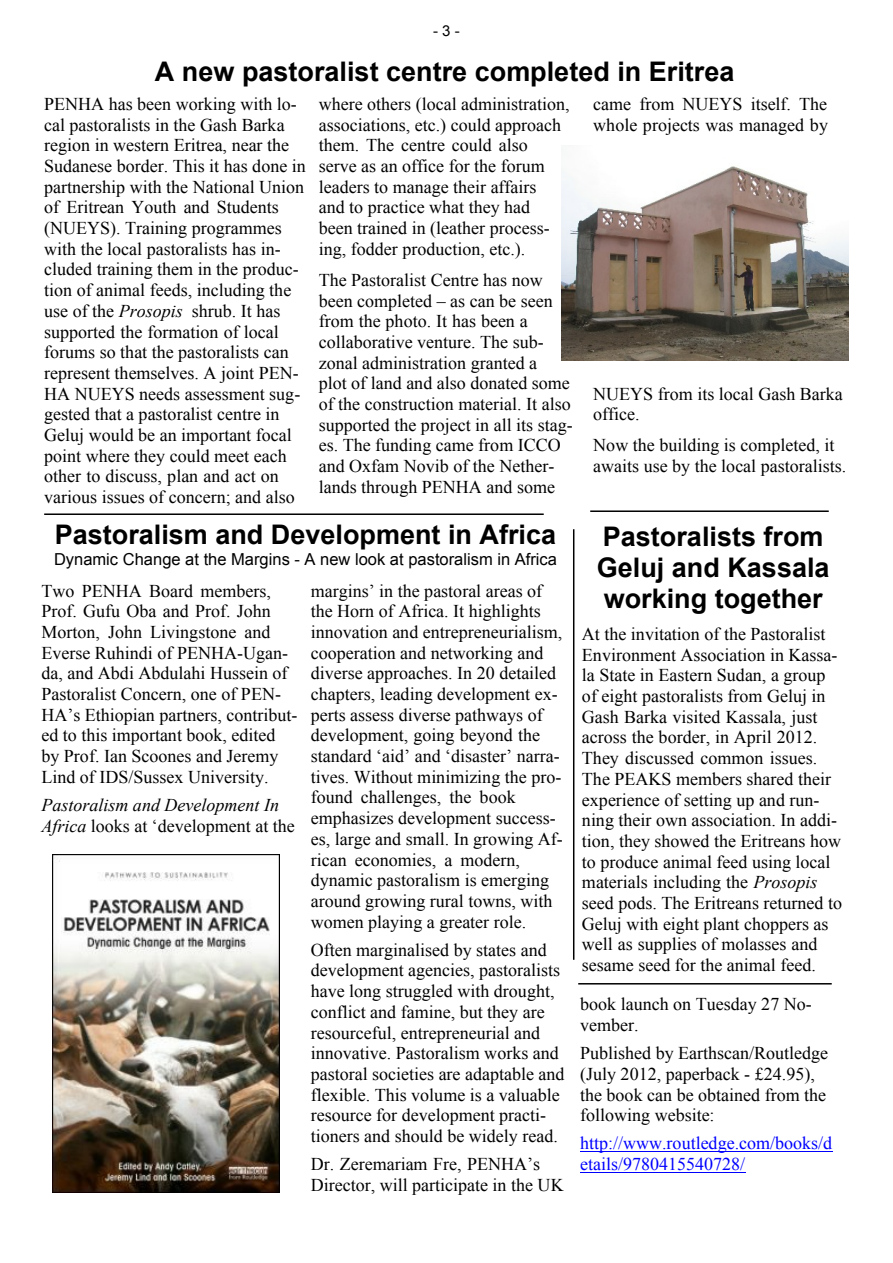
<style>
.page{position:relative;width:893px;height:1263px;background:#fff}
.page>*{position:absolute;margin:0;border:0;box-sizing:border-box;transform-origin:0 0}
.t1{font:700 27px/30.9px "Arial";color:#000}
.t2{font:18px/20.7px "Times New Roman";color:#000}
.t3{font:italic 18px/20.7px "Times New Roman";color:#000}
.t4{font:18px/20.7px "Times New Roman";color:#00f}
.t5{font:16.5px "Arial";color:#000}
.t6{font:15px "Arial";color:#000}
.s1{font-style:italic}
.s2{font-style:normal}
</style>
<div class="page">
<hr style="left:580px;top:1151px;width:252px;height:1px;background:#00f">
<hr style="left:580px;top:1172px;width:165px;height:1px;background:#00f">
<img style="left:53px;top:855px;width:227px;height:337px">
<img style="left:562px;top:166px;width:287px;height:194px">
<hr style="left:44px;top:513px;width:500px;height:2px;background:#000">
<hr style="left:573px;top:529px;width:1px;height:431px;background:#000">
<hr style="left:578px;top:983px;width:254px;height:1px;background:#000">
<hr style="left:590px;top:510px;width:239px;height:2px;background:#000">
<p class="t6" style="left:433px;top:25px;width:28px">- 3 -</p>
<h1 class="t1" style="left:155px;top:59px;width:581px">A new pastoralist centre completed in Eritrea</h1>
<p class="t2" style="left:44px;top:95px;width:263px">PENHA has been working with lo&shy;cal pastoralists in the Gash Barka region in western Eritrea, near the Sudanese border. This it has done in partnership with the National Union of Eritrean Youth and Students (NUEYS). Training programmes with the local pastoralists has in&shy;cluded training them in the produc&shy;tion of animal feeds, including the use of the <span class="s1">Prosopis</span> shrub. It has supported the formation of local forums so that the pastoralists can represent themselves. A joint PEN-HA NUEYS needs assessment sug&shy;gested that a pastoralist centre in Geluj would be an important focal point where they could meet each other to discuss, plan and act on various issues of concern; and also</p>
<p class="t2" style="left:319px;top:95px;width:252px">where others (local administration, associations, etc.) could approach them. The centre could also serve as an office for the forum leaders to manage their affairs<br>and to practice what they had<br>been trained in (leather process&shy;ing, fodder production, etc.).</p>
<p class="t2" style="left:319px;top:271px;width:256px">The Pastoralist Centre has now been completed – as can be seen from the photo. It has been a collaborative venture. The sub&shy;zonal administration granted a<br>plot of land and also donated some of the construction material. It also supported the project in all its stag&shy;es. The funding came from ICCO and Oxfam Novib of the Nether&shy;lands through PENHA and some</p>
<p class="t2" style="left:593px;top:95px;width:236px">came from NUEYS itself. The whole projects was managed by</p>
<p class="t2" style="left:593px;top:385px;width:251px">NUEYS from its local Gash Barka office.</p>
<p class="t2" style="left:593px;top:437px;width:254px">Now the building is completed, it awaits use by the local pastoralists.</p>
<h1 class="t1" style="left:55px;top:521px;width:503px">Pastoralism and Development in Africa</h1>
<p class="t5" style="left:54px;top:553px;width:504px">Dynamic Change at the Margins - A new look at pastoralism in Africa</p>
<p class="t2" style="left:41px;top:582px;width:258px">Two PENHA Board members,<br>Prof. Gufu Oba and Prof. John<br>Morton, John Livingstone and<br>Everse Ruhindi of PENHA-Ugan&shy;da, and Abdi Abdulahi Hussein of<br>Pastoralist Concern, one of PEN-<br>HA’s Ethiopian partners, contribut&shy;ed to this important book, edited by Prof. Ian Scoones and Jeremy<br>Lind of IDS/Sussex University.</p>
<p class="t3" style="left:41px;top:796px;width:255px">Pastoralism and Development In<br>Africa <span class="s2">looks at ‘development at the</span></p>
<p class="t2" style="left:311px;top:582px;width:254px">margins’ in the pastoral areas of the Horn of Africa. It highlights innovation and entrepreneurialism, cooperation and networking and diverse approaches. In 20 detailed chapters, leading development ex&shy;perts assess diverse pathways of development, going beyond the standard ‘aid’ and ‘disaster’ narra&shy;tives. Without minimizing the pro&shy;found challenges, the book emphasizes development success&shy;es, large and small. In growing Af&shy;rican economies, a modern, dynamic pastoralism is emerging around growing rural towns, with women playing a greater role.</p>
<p class="t2" style="left:311px;top:941px;width:255px">Often marginalised by states and development agencies, pastoralists have long struggled with drought, conflict and famine, but they are resourceful, entrepreneurial and innovative. Pastoralism works and pastoral societies are adaptable and flexible. This volume is a valuable resource for development practi&shy;tioners and should be widely read.</p>
<p class="t2" style="left:311px;top:1155px;width:254px">Dr. Zeremariam Fre, PENHA’s<br>Director, will participate in the UK</p>
<h1 class="t1" style="left:597px;top:524px;width:234px">Pastoralists from<br>Geluj and Kassala working together</h1>
<p class="t2" style="left:582px;top:625px;width:262px">At the invitation of the Pastoralist Environment Association in Kassa&shy;la State in Eastern Sudan, a group of eight pastoralists from Geluj in Gash Barka visited Kassala, just across the border, in April 2012.<br>They discussed common issues.<br>The PEAKS members shared their experience of setting up and run&shy;ning their own association. In addi&shy;tion, they showed the Eritreans how to produce animal feed using local materials including the <span class="s1">Prosopis </span>seed pods. The Eritreans returned to Geluj with eight plant choppers as well as supplies of molasses and sesame seed for the animal feed.</p>
<p class="t2" style="left:580px;top:996px;width:233px">book launch on Tuesday 27 No&shy;vember.</p>
<p class="t2" style="left:580px;top:1044px;width:250px">Published by Earthscan/Routledge (July 2012, paperback - £24.95), the book can be obtained from the following website:</p>
<p class="t4" style="left:580px;top:1135px;width:254px">http://www.routledge.com/books/d etails/9780415540728/</p>
</div>
